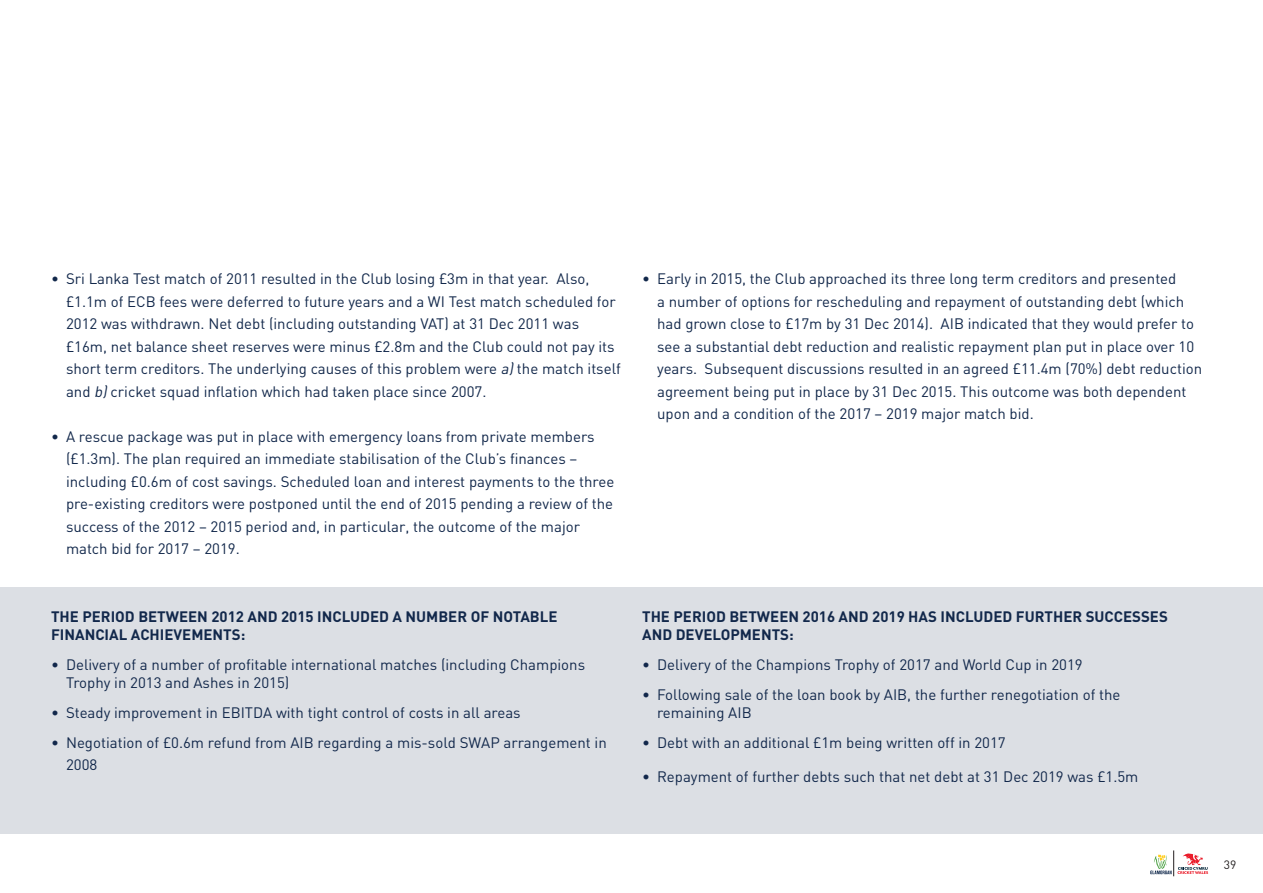
<style>
.page{position:relative;width:1263px;height:893px;background:#fff}
.page>*{position:absolute;margin:0;border:0;box-sizing:border-box;transform-origin:0 0}
.t1{font:15px/22.5px "DIN";color:#12284b}
.t2{font:700 15px/18px "DIN";color:#12284b}
.t3{font:12px "DIN";color:#231f20}
.s1{font-style:italic}
</style>
<div class="page">
<div style="left:0;top:588px;width:1263px;height:246px;background:#dcdfe4"></div>
<svg style="left:1150px;top:850px;width:58px;height:26px"></svg>
<p class="t1" style="left:66px;top:267px;width:556px;text-indent:-15px">• Sri Lanka Test match of 2011 resulted in the Club losing £3m in that year. Also, £1.1m of ECB fees were deferred to future years and a WI Test match scheduled for 2012 was withdrawn. Net debt (including outstanding VAT) at 31 Dec 2011 was £16m, net balance sheet reserves were minus £2.8m and the Club could not pay its short term creditors. The underlying causes of this problem were <span class="s1">a)</span>the match itself and <span class="s1">b)</span>cricket squad inflation which had taken place since 2007.</p>
<p class="t1" style="left:66px;top:425px;width:550px;text-indent:-15px">• A rescue package was put in place with emergency loans from private members (£1.3m). The plan required an immediate stabilisation of the Club’s finances – including £0.6m of cost savings. Scheduled loan and interest payments to the three pre-existing creditors were postponed until the end of 2015 pending a review of the success of the 2012 – 2015 period and, in particular, the outcome of the major match bid for 2017 – 2019.</p>
<p class="t1" style="left:657px;top:267px;width:547px;text-indent:-15px">• Early in 2015, the Club approached its three long term creditors and presented<br>a number of options for rescheduling and repayment of outstanding debt (which had grown close to £17m by 31 Dec 2014). AIB indicated that they would prefer to see a substantial debt reduction and realistic repayment plan put in place over 10 years. Subsequent discussions resulted in an agreed £11.4m (70%) debt reduction agreement being put in place by 31 Dec 2015. This outcome was both dependent upon and a condition of the 2017 – 2019 major match bid.</p>
<p class="t2" style="left:51px;top:607px;width:508px">THE PERIOD BETWEEN 2012 AND 2015 INCLUDED A NUMBER OF NOTABLE<br>FINANCIAL ACHIEVEMENTS:</p>
<p class="t1" style="left:66px;top:655px;width:521px;line-height:18px;text-indent:-15px">• Delivery of a number of profitable international matches (including Champions<br>Trophy in 2013 and Ashes in 2015)</p>
<p class="t1" style="left:51px;top:701px;width:471px">• Steady improvement in EBITDA with tight control of costs in all areas</p>
<p class="t1" style="left:66px;top:731px;width:542px;text-indent:-15px">• Negotiation of £0.6m refund from AIB regarding a mis-sold SWAP arrangement in<br>2008</p>
<p class="t2" style="left:642px;top:607px;width:527px">THE PERIOD BETWEEN 2016 AND 2019 HAS INCLUDED FURTHER SUCCESSES<br>AND DEVELOPMENTS:</p>
<p class="t1" style="left:642px;top:653px;width:442px">• Delivery of the Champions Trophy of 2017 and World Cup in 2019</p>
<p class="t1" style="left:657px;top:685px;width:465px;line-height:18px;text-indent:-15px">• Following sale of the loan book by AIB, the further renegotiation of the remaining AIB</p>
<p class="t1" style="left:642px;top:731px;width:365px">• Debt with an additional £1m being written off in 2017</p>
<p class="t1" style="left:642px;top:765px;width:498px">• Repayment of further debts such that net debt at 31 Dec 2019 was £1.5m</p>
<p class="t3" style="left:1224px;top:858px;width:14px">39</p>
</div>
